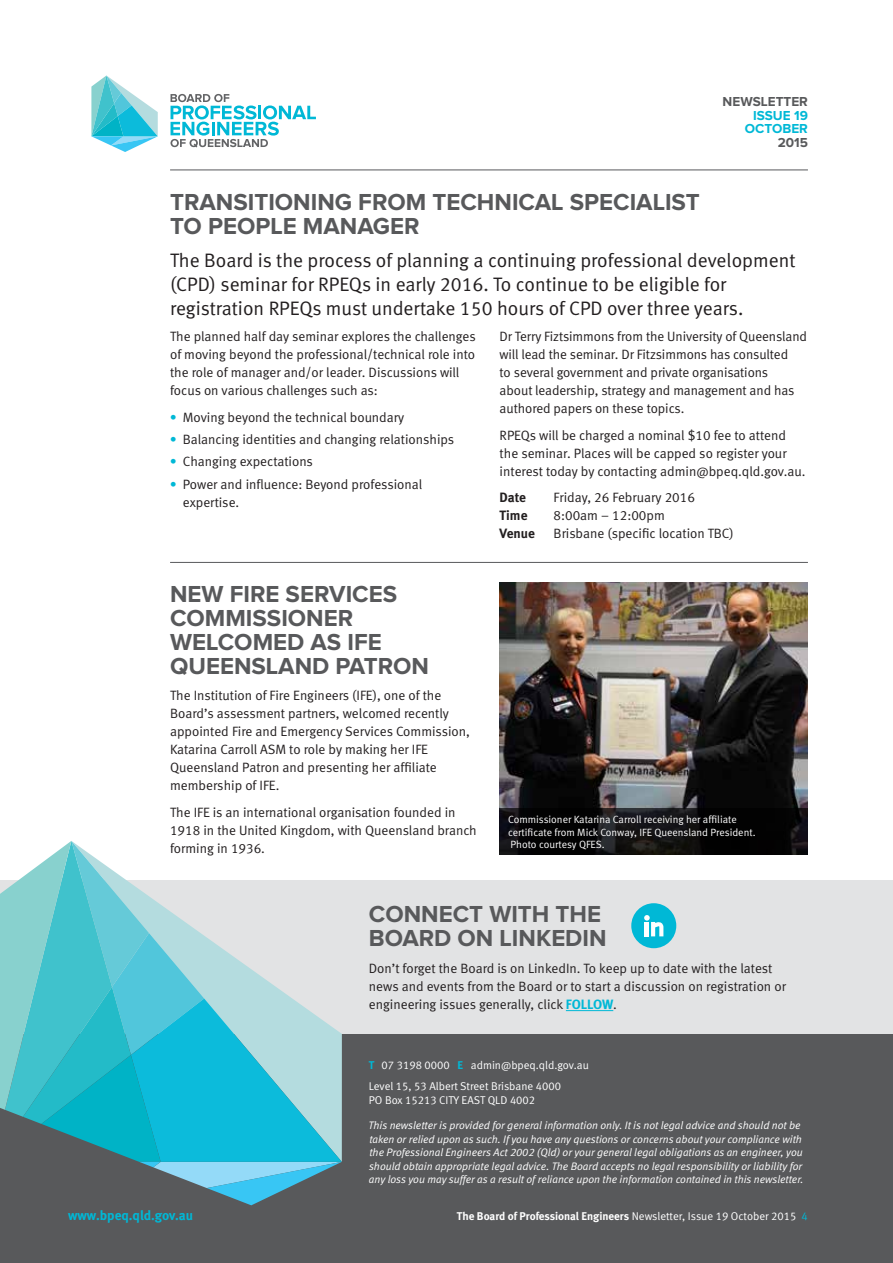
<style>
.page{position:relative;width:893px;height:1263px;background:#fff}
.page>*{position:absolute;margin:0;border:0;box-sizing:border-box;transform-origin:0 0}
.t1{font:700 24px/24px "Proxima Nova";color:#58595b}
.t2{font:19.5px/24px "Meta Normal LF";color:#231f20}
.t3{font:13.5px/18px "Meta Normal LF";color:#231f20}
.t4{font:13.5px "Meta Bold LF";color:#00b8d6}
.t5{font:700 13.5px "Proxima Nova";color:#58595b}
.t6{font:700 13.5px/13.5px "Proxima Nova";color:#00b8d6;text-align:center}
.t7{font:13.5px "Meta Bold LF";color:#231f20}
.t8{font:11.25px/20.7px "Meta Normal LF";color:#fff}
.t9{font:11.25px "Meta Bold LF";color:#fff}
.t10{font:italic 10.8px/13.5px "Meta Normal LF";color:#fff}
.t11{font:10.5px/12.6px "Meta Normal LF";color:#fff}
.s1{font-family:"Meta Bold LF";color:#00b8d6}
.s2{font-family:"Meta Normal LF"}
.s3{font-family:"Meta Normal LF";color:#00b8d6}
</style>
<div class="page">
<hr style="left:170px;top:170px;width:638px;height:1px;background:#58595b">
<svg style="left:171px;top:94px;width:145px;height:53px"></svg>
<svg style="left:91px;top:75px;width:67px;height:77px"></svg>
<div style="left:0;top:1033px;width:893px;height:230px;background:#58595b"></div>
<div style="left:0;top:880px;width:893px;height:153px;background:#e2e3e4"></div>
<svg style="left:0;top:841px;width:342px;height:364px"></svg>
<hr style="left:566px;top:1010px;width:47px;height:1px;background:#00b8d6">
<div style="left:631px;top:903px;width:45px;height:45px;background:#00b8d6;border-radius:50%"></div>
<svg style="left:644px;top:915px;width:19px;height:21px"></svg>
<img style="left:500px;top:583px;width:308px;height:225px">
<svg style="left:500px;top:808px;width:308px;height:47px;background:#0b0b0c"></svg>
<hr style="left:170px;top:562px;width:638px;height:1px;background:#58595b">
<p class="t5" style="left:723px;top:96px;width:87px">NEWSLETTER</p>
<p class="t6" style="left:745px;top:109px;width:64px">ISSUE 19<br>OCTOBER</p>
<p class="t5" style="left:778px;top:136px;width:32px">2015</p>
<h1 class="t1" style="left:170px;top:191px;width:531px">TRANSITIONING FROM TECHNICAL SPECIALIST<br>TO PEOPLE MANAGER</h1>
<h2 class="t2" style="left:170px;top:248px;width:627px">The Board is the process of planning a continuing professional development (CPD) seminar for RPEQs in early 2016. To continue to be eligible for registration RPEQs must undertake 150 hours of CPD over three years.</h2>
<p class="t3" style="left:170px;top:327px;width:307px">The planned half day seminar explores the challenges of moving beyond the professional/technical role into the role of manager and/or leader. Discussions will focus on various challenges such as:</p>
<p class="t3" style="left:170px;top:408px;width:236px"><span class="s1">•</span> Moving beyond the technical boundary</p>
<p class="t3" style="left:170px;top:430px;width:286px"><span class="s1">•</span> Balancing identities and changing relationships</p>
<p class="t3" style="left:170px;top:452px;width:144px"><span class="s1">•</span> Changing expectations</p>
<p class="t3" style="left:183px;top:475px;width:241px;text-indent:-13px"><span class="s1">•</span> Power and influence: Beyond professional expertise.</p>
<p class="t3" style="left:500px;top:327px;width:309px">Dr Terry Fiztsimmons from the University of Queensland will lead the seminar. Dr Fitzsimmons has consulted<br>to several government and private organisations<br>about leadership, strategy and management and has authored papers on these topics.</p>
<p class="t3" style="left:500px;top:426px;width:307px">RPEQs will be charged a nominal $10 fee to attend the seminar. Places will be capped so register your interest today by contacting admin@bpeq.qld.gov.au.</p>
<p class="t7" style="left:500px;top:490px;width:28px">Date</p>
<p class="t3" style="left:554px;top:488px;width:143px">Friday, 26 February 2016</p>
<p class="t7" style="left:500px;top:508px;width:29px">Time</p>
<p class="t3" style="left:554px;top:506px;width:113px">8:00am – 12:00pm</p>
<p class="t7" style="left:500px;top:526px;width:37px">Venue</p>
<p class="t3" style="left:554px;top:524px;width:182px">Brisbane (specific location TBC)</p>
<h1 class="t1" style="left:170px;top:583px;width:260px">NEW FIRE SERVICES<br>COMMISSIONER<br>WELCOMED AS IFE<br>QUEENSLAND PATRON</h1>
<p class="t3" style="left:170px;top:686px;width:301px">The Institution of Fire Engineers (IFE), one of the Board’s assessment partners, welcomed recently appointed Fire and Emergency Services Commission, Katarina Carroll ASM to role by making her IFE Queensland Patron and presenting her affiliate membership of IFE.</p>
<p class="t3" style="left:170px;top:803px;width:308px">The IFE is an international organisation founded in<br>1918 in the United Kingdom, with Queensland branch forming in 1936.</p>
<p class="t11" style="left:508px;top:813px;width:249px">Commissioner Katarina Carroll receiving her affiliate certificate from Mick Conway, IFE Queensland President.<br>Photo courtesy QFES.</p>
<h1 class="t1" style="left:369px;top:903px;width:239px">CONNECT WITH THE<br>BOARD ON LINKEDIN</h1>
<p class="t3" style="left:369px;top:959px;width:419px">Don’t forget the Board is on LinkedIn. To keep up to date with the latest news and events from the Board or to start a discussion on registration or engineering issues generally, click <span class="s1">FOLLOW</span>.</p>
<p class="t8" style="left:369px;top:1054px;width:222px"><span class="s1">T</span> 07 3198 0000 <span class="s1">E</span> admin@bpeq.qld.gov.au<br>Level 15, 53 Albert Street Brisbane 4000</p>
<p class="t8" style="left:369px;top:1089px;width:168px">PO Box 15213 CITY EAST QLD 4002</p>
<p class="t10" style="left:369px;top:1118px;width:436px">This newsletter is provided for general information only. It is not legal advice and should not be taken or relied upon as such. If you have any questions or concerns about your compliance with the Professional Engineers Act 2002 (Qld) or your general legal obligations as an engineer, you should obtain appropriate legal advice. The Board accepts no legal responsibility or liability for any loss you may suffer as a result of reliance upon the information contained in this newsletter.</p>
<p class="t4" style="left:68px;top:1208px;width:126px">www.bpeq.qld.gov.au</p>
<p class="t9" style="left:457px;top:1210px;width:353px">The Board of Professional Engineers <span class="s2">Newsletter, Issue 19 October 2015</span> <span class="s3">4</span></p>
</div>
